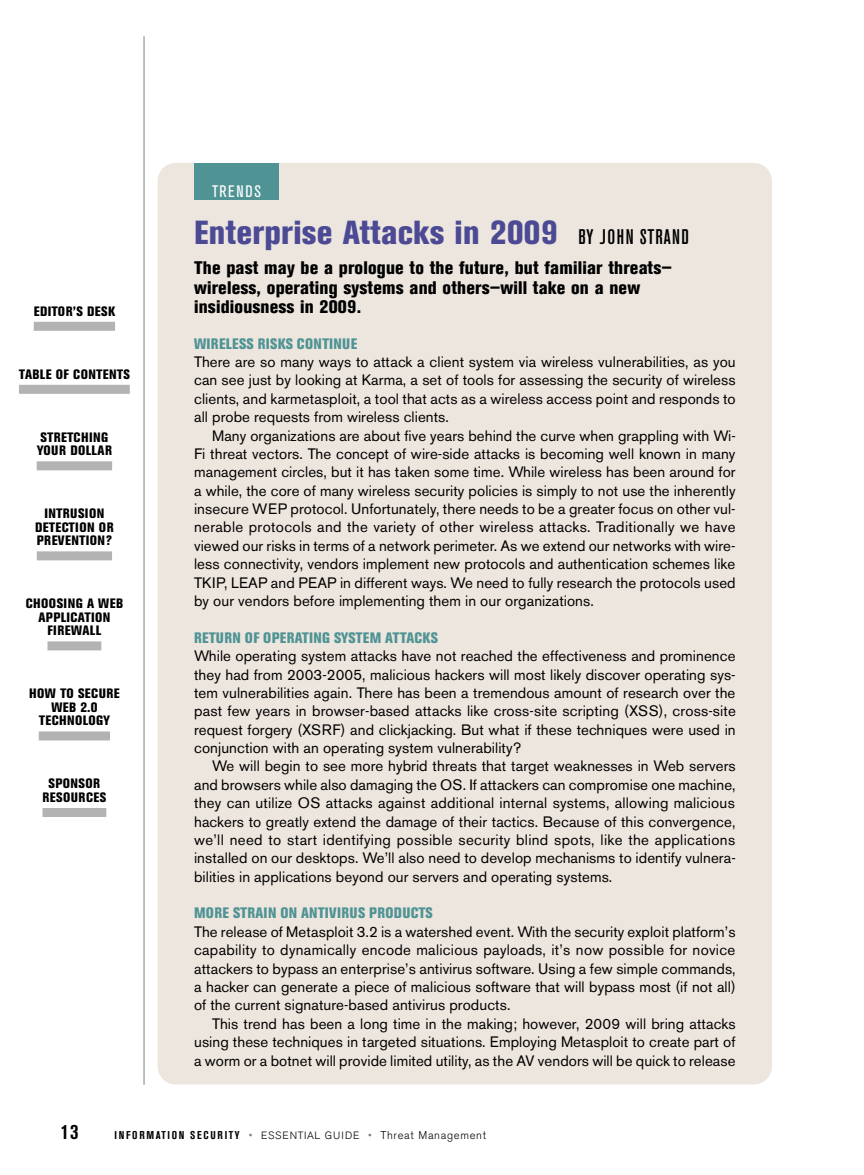
<style>
.page{position:relative;width:864px;height:1175px;background:#fff}
.page>*{position:absolute;margin:0;border:0;box-sizing:border-box;transform-origin:0 0}
.t1{font:800 condensed 33px "Akzidenz Grotesk BE";letter-spacing:.01em;color:#4c4a94}
.t2{font:700 condensed 21px "Akzidenz Grotesk BE";color:#000}
.t3{font:800 condensed 18px/19.5px "Akzidenz Grotesk BE";letter-spacing:.01em;color:#000}
.t4{font:condensed 16.5px "Akzidenz Grotesk BE";letter-spacing:.095em;color:#fff}
.t5{font:15px/18.3px "Akzidenz Grotesk BE";letter-spacing:.005em;color:#000;text-align:justify}
.t6{font:800 condensed 15px "Akzidenz Grotesk BE";letter-spacing:.02em;color:#4f9394}
.t7{font:800 condensed 13.5px/13.5px "Akzidenz Grotesk BE";letter-spacing:.03em;color:#000;text-align:center}
.t8{font:700 condensed 11.25px "Akzidenz Grotesk BE";letter-spacing:.155em;color:#000}
.s1{font-weight:500;font-size:21px;color:#000}
.s2{font-weight:300;font-stretch:normal;color:#808080}
.s3{font-weight:300;font-stretch:normal;font-size:10.5px}
.s4{font-weight:300;font-stretch:normal}
</style>
<div class="page">
<hr style="left:144px;top:36px;width:1px;height:1048px;background:#808080">
<div style="left:34px;top:322px;width:81px;height:9px;background:#b3b3b3"></div>
<div style="left:19px;top:385px;width:111px;height:9px;background:#b3b3b3"></div>
<div style="left:37px;top:461px;width:75px;height:9px;background:#b3b3b3"></div>
<div style="left:37px;top:551px;width:75px;height:9px;background:#b3b3b3"></div>
<div style="left:48px;top:641px;width:53px;height:9px;background:#b3b3b3"></div>
<div style="left:39px;top:731px;width:71px;height:9px;background:#b3b3b3"></div>
<div style="left:43px;top:808px;width:63px;height:9px;background:#b3b3b3"></div>
<div style="left:158px;top:163px;width:614px;height:921px;background:#ede6de;border-radius:18px"></div>
<div style="left:194px;top:163px;width:85px;height:37px;background:#4f9394"></div>
<p class="t7" style="left:34px;top:306px;width:83px">EDITOR’S DESK</p>
<p class="t7" style="left:19px;top:369px;width:112px">TABLE OF CONTENTS</p>
<p class="t7" style="left:37px;top:432px;width:77px;text-align:left">STRETCHING<br>YOUR DOLLAR</p>
<p class="t7" style="left:35px;top:508px;width:80px">INTRUSION<br>DETECTION OR<br>PREVENTION?</p>
<p class="t7" style="left:26px;top:598px;width:99px">CHOOSING A WEB<br>APPLICATION<br>FIREWALL</p>
<p class="t7" style="left:29px;top:688px;width:92px">HOW TO SECURE<br>WEB 2.0<br>TECHNOLOGY</p>
<p class="t7" style="left:43px;top:778px;width:65px">SPONSOR<br>RESOURCES</p>
<p class="t4" style="left:212px;top:185px;width:50px">TRENDS</p>
<h1 class="t1" style="left:194px;top:221px;width:496px">Enterprise Attacks in 2009 <span class="s1">BY JOHN STRAND</span></h1>
<p class="t3" style="left:194px;top:260px;width:479px">The past may be a prologue to the future, but familiar threats— wireless, operating systems and others—will take on a new insidiousness in 2009.</p>
<p class="t6" style="left:194px;top:338px;width:165px">WIRELESS RISKS CONTINUE</p>
<p class="t5" style="left:194px;top:354px;width:543px">There are so many ways to attack a client system via wireless vulnerabilities, as you can see just by looking at Karma, a set of tools for assessing the security of wireless clients, and karmetasploit, a tool that acts as a wireless access point and responds to all probe requests from wireless clients.</p>
<p class="t5" style="left:194px;top:428px;width:543px;text-indent:18px">Many organizations are about five years behind the curve when grappling with Wi-Fi threat vectors. The concept of wire-side attacks is becoming well known in many management circles, but it has taken some time. While wireless has been around for a while, the core of many wireless security policies is simply to not use the inherently insecure WEP protocol. Unfortunately, there needs to be a greater focus on other vul&shy;nerable protocols and the variety of other wireless attacks. Traditionally we have viewed our risks in terms of a network perimeter. As we extend our networks with wire&shy;less connectivity, vendors implement new protocols and authentication schemes like TKIP, LEAP and PEAP in different ways. We need to fully research the protocols used by our vendors before implementing them in our organizations.</p>
<p class="t6" style="left:194px;top:632px;width:245px">RETURN OF OPERATING SYSTEM ATTACKS</p>
<p class="t5" style="left:194px;top:648px;width:543px">While operating system attacks have not reached the effectiveness and prominence they had from 2003-2005, malicious hackers will most likely discover operating sys&shy;tem vulnerabilities again. There has been a tremendous amount of research over the past few years in browser-based attacks like cross-site scripting (XSS), cross-site request forgery (XSRF) and clickjacking. But what if these techniques were used in conjunction with an operating system vulnerability?</p>
<p class="t5" style="left:194px;top:758px;width:543px;text-indent:18px">We will begin to see more hybrid threats that target weaknesses in Web servers and browsers while also damaging the OS. If attackers can compromise one machine, they can utilize OS attacks against additional internal systems, allowing malicious hackers to greatly extend the damage of their tactics. Because of this convergence, we’ll need to start identifying possible security blind spots, like the applications installed on our desktops. We’ll also need to develop mechanisms to identify vulnera&shy;bilities in applications beyond our servers and operating systems.</p>
<p class="t6" style="left:194px;top:908px;width:240px">MORE STRAIN ON ANTIVIRUS PRODUCTS</p>
<p class="t5" style="left:194px;top:924px;width:543px">The release of Metasploit 3.2 is a watershed event. With the security exploit platform’s capability to dynamically encode malicious payloads, it’s now possible for novice attackers to bypass an enterprise’s antivirus software. Using a few simple commands, a hacker can generate a piece of malicious software that will bypass most (if not all) of the current signature-based antivirus products.</p>
<p class="t5" style="left:194px;top:1016px;width:543px;text-indent:18px">This trend has been a long time in the making; however, 2009 will bring attacks using these techniques in targeted situations. Employing Metasploit to create part of a worm or a botnet will provide limited utility, as the AV vendors will be quick to release</p>
<h2 class="t2" style="left:61px;top:1124px;width:19px">13</h2>
<p class="t8" style="left:114px;top:1130px;width:373px">INFORMATION SECURITY <span class="s2">•</span> <span class="s3">ESSENTIAL GUIDE</span> <span class="s2">•</span> <span class="s4">Threat Management</span></p>
</div>
